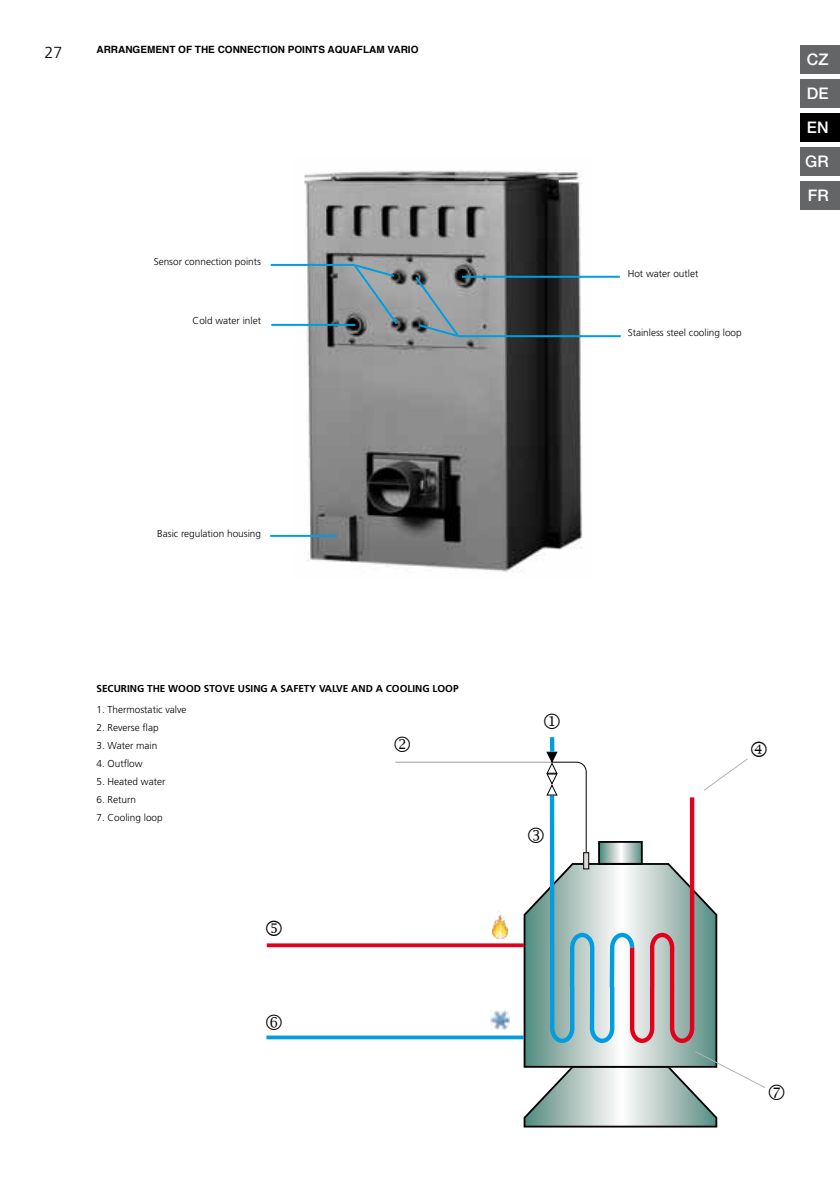
<style>
.page{position:relative;width:840px;height:1191px;background:#fff}
.page>*{position:absolute;margin:0;border:0;box-sizing:border-box;transform-origin:0 0}
.t1{font:21.4px "Wingdings 2";color:#000}
.t2{font:500 16px/34px "Helvetica Neue LT Pro";color:#fff;text-align:justify}
.t3{font:300 16px "Frutiger CE";color:#000}
.t4{font:300 10px "Frutiger CE";color:#000}
.t5{font:700 10px "Frutiger CE";color:#000}
.t6{font:700 10px "Helvetica";color:#000}
</style>
<div class="page">
<svg style="left:266px;top:1035px;width:255px;height:4px"></svg>
<svg style="left:266px;top:943px;width:255px;height:4px"></svg>
<hr style="left:395px;top:761px;width:156px;height:1px;background:#9c9e9f">
<img style="left:490px;top:1010px;width:19px;height:19px">
<img style="left:492px;top:911px;width:14px;height:28px">
<img style="left:293px;top:170px;width:298px;height:402px">
<hr style="left:461px;top:276px;width:158px;height:2px;background:#009ee0">
<hr style="left:271px;top:324px;width:84px;height:2px;background:#009ee0">
<hr style="left:270px;top:535px;width:67px;height:2px;background:#009ee0">
<hr style="left:270px;top:264px;width:84px;height:2px;background:#009ee0">
<svg style="left:351px;top:262px;width:48px;height:64px;background:#8b979c"></svg>
<hr style="left:458px;top:335px;width:162px;height:2px;background:#009ee0">
<svg style="left:413px;top:275px;width:48px;height:64px;background:#8c989d"></svg>
<div style="left:799px;top:45px;width:40px;height:29px;background:#646567"></div>
<div style="left:799px;top:79px;width:40px;height:29px;background:#646567"></div>
<div style="left:799px;top:113px;width:40px;height:29px;background:#000"></div>
<div style="left:799px;top:147px;width:40px;height:29px;background:#646567"></div>
<div style="left:799px;top:181px;width:40px;height:29px;background:#646567"></div>
<svg style="left:521px;top:737px;width:244px;height:391px"></svg>
<h2 class="t3" style="left:45px;top:43px;width:19px">27</h2>
<p class="t6" style="left:96px;top:41px;width:323px">ARRANGEMENT OF THE CONNECTION POINTS AQUAFLAM VARIO</p>
<p class="t4" style="left:154px;top:256px;width:109px">Sensor connection points</p>
<p class="t4" style="left:192px;top:315px;width:70px">Cold water inlet</p>
<p class="t4" style="left:157px;top:527px;width:105px">Basic regulation housing</p>
<p class="t5" style="left:96px;top:682px;width:363px">SECURING THE WOOD STOVE USING A SAFETY VALVE AND A COOLING LOOP</p>
<p class="t4" style="left:96px;top:703px;width:91px">1. Thermostatic valve</p>
<p class="t4" style="left:96px;top:721px;width:64px">2. Reverse flap</p>
<p class="t4" style="left:96px;top:739px;width:62px">3. Water main</p>
<p class="t4" style="left:96px;top:757px;width:48px">4. Outflow</p>
<p class="t4" style="left:96px;top:775px;width:70px">5. Heated water</p>
<p class="t4" style="left:96px;top:793px;width:41px">6. Return</p>
<p class="t4" style="left:96px;top:811px;width:68px">7. Cooling loop</p>
<h1 class="t1" style="left:264px;top:917px;width:21px">■</h1>
<h1 class="t1" style="left:526px;top:824px;width:21px">●</h1>
<p class="t4" style="left:627px;top:267px;width:72px">Hot water outlet</p>
<p class="t4" style="left:627px;top:326px;width:115px">Stainless steel cooling loop</p>
<h2 class="t2" style="left:804px;top:42px;width:25px">CZ DE EN GR FR</h2>
</div>
